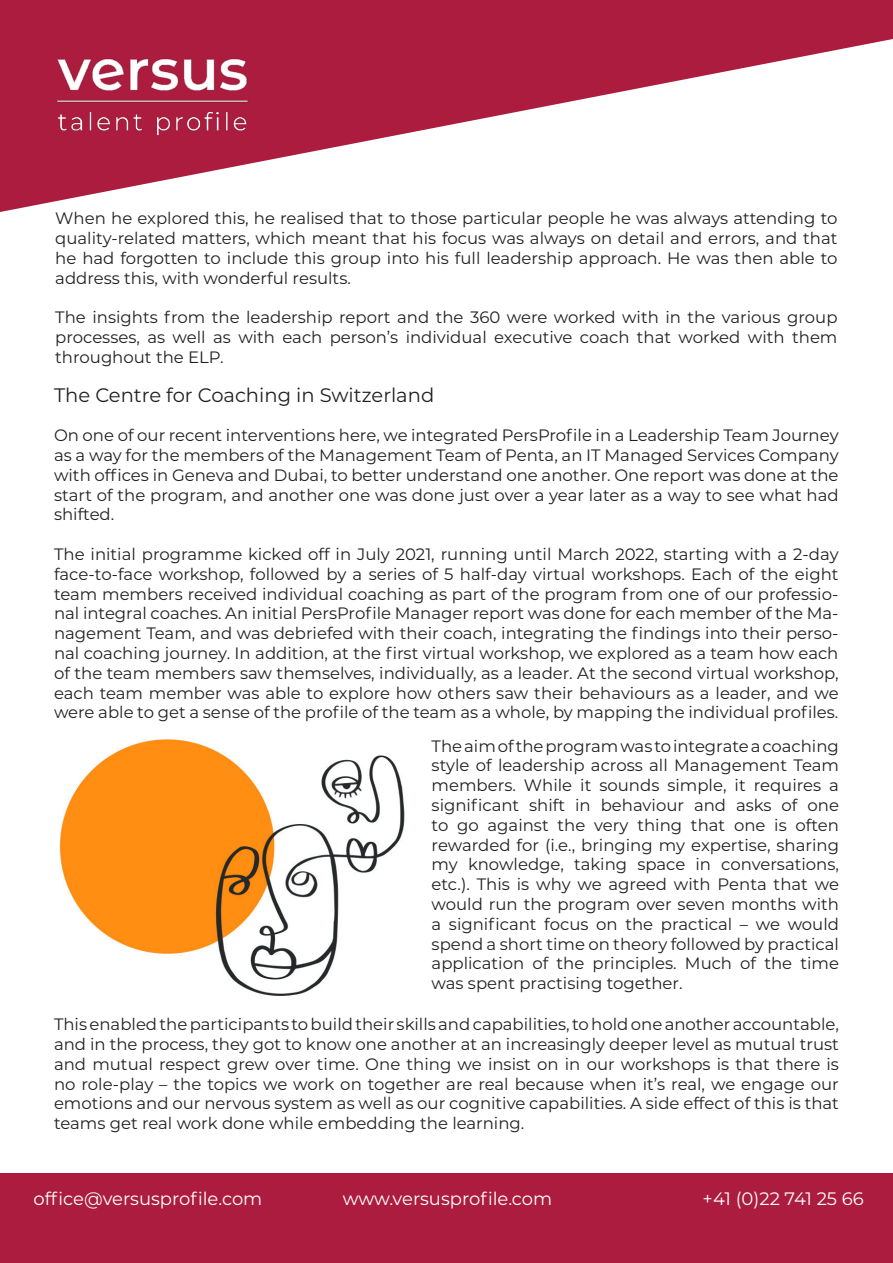
<style>
.page{position:relative;width:893px;height:1263px;background:#fff}
.page>*{position:absolute;margin:0;border:0;box-sizing:border-box;transform-origin:0 0}
.t1{font:19.5px "Montserrat";color:#231f20}
.t2{font:18px "Montserrat";color:#fff}
.t3{font:16.5px/19.8px "Montserrat";color:#231f20;text-align:justify}
</style>
<div class="page">
<svg style="left:0;top:0;width:893px;height:212px;fill:#ab1c3f"></svg>
<div style="left:0;top:1174px;width:893px;height:89px;background:#ab1c3f"></div>
<img style="left:54px;top:56px;width:195px;height:84px">
<img style="left:59px;top:739px;width:346px;height:257px">
<p class="t3" style="left:55px;top:209px;width:784px">When he explored this, he realised that to those particular people he was always attending to quality-related matters, which meant that his focus was always on detail and errors, and that he had forgotten to include this group into his full leadership approach. He was then able to address this, with wonderful results.</p>
<p class="t3" style="left:55px;top:308px;width:784px">The insights from the leadership report and the 360 were worked with in the various group processes, as well as with each person’s individual executive coach that worked with them throughout the ELP.</p>
<p class="t1" style="left:54px;top:385px;width:382px">The Centre for Coaching in Switzerland</p>
<p class="t3" style="left:54px;top:426px;width:786px">On one of our recent interventions here, we integrated PersProfile in a Leadership Team Journey as a way for the members of the Management Team of Penta, an IT Managed Services Company with offices in Geneva and Dubai, to better understand one another. One report was done at the start of the program, and another one was done just over a year later as a way to see what had shifted.</p>
<p class="t3" style="left:54px;top:545px;width:786px">The initial programme kicked off in July 2021, running until March 2022, starting with a 2-day face-to-face workshop, followed by a series of 5 half-day virtual workshops. Each of the eight team members received individual coaching as part of the program from one of our professio&shy;nal integral coaches. An initial PersProfile Manager report was done for each member of the Ma&shy;nagement Team, and was debriefed with their coach, integrating the findings into their perso&shy;nal coaching journey. In addition, at the first virtual workshop, we explored as a team how each of the team members saw themselves, individually, as a leader. At the second virtual workshop, each team member was able to explore how others saw their behaviours as a leader, and we were able to get a sense of the profile of the team as a whole, by mapping the individual profiles.</p>
<p class="t3" style="left:432px;top:736px;width:409px">The aim of the program was to integrate a coaching style of leadership across all Management Team members. While it sounds simple, it requires a significant shift in behaviour and asks of one to go against the very thing that one is often rewarded for (i.e., bringing my expertise, sharing my knowledge, taking space in conversations, etc.). This is why we agreed with Penta that we would run the program over seven months with a significant focus on the practical – we would spend a short time on theory followed by practical application of the principles. Much of the time was spent practising together.</p>
<p class="t3" style="left:54px;top:1015px;width:786px">This enabled the participants to build their skills and capabilities, to hold one another accountable, and in the process, they got to know one another at an increasingly deeper level as mutual trust and mutual respect grew over time. One thing we insist on in our workshops is that there is no role-play – the topics we work on together are real because when it’s real, we engage our emotions and our nervous system as well as our cognitive capabilities. A side effect of this is that teams get real work done while embedding the learning.</p>
<p class="t2" style="left:343px;top:1190px;width:211px">www.versusprofile.com</p>
<p class="t2" style="left:33px;top:1190px;width:230px">office@versusprofile.com</p>
<p class="t2" style="left:702px;top:1190px;width:163px">+41 (0)22 741 25 66</p>
</div>
